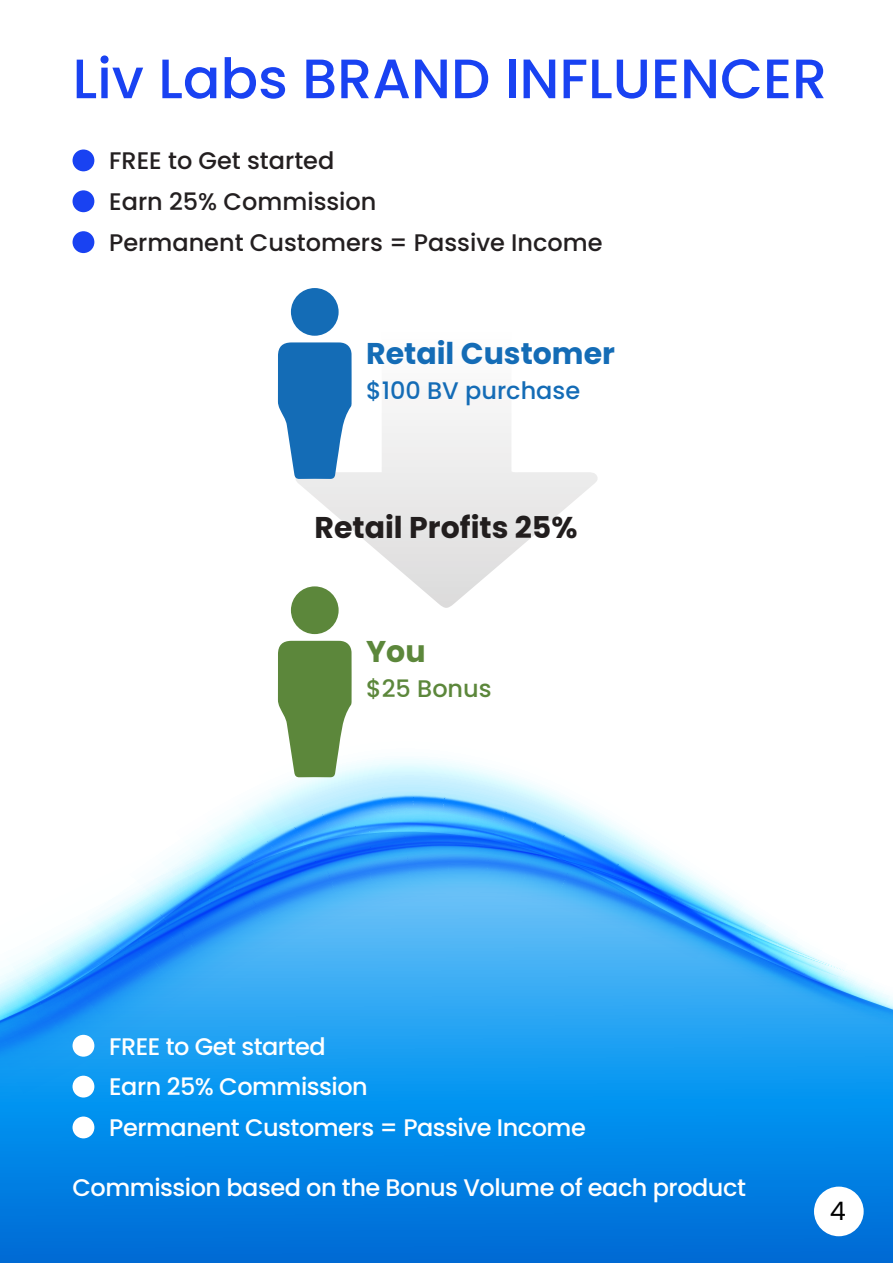
<style>
.page{position:relative;width:893px;height:1263px;background:#fff}
.page>*{position:absolute;margin:0;border:0;box-sizing:border-box;transform-origin:0 0}
.t1{font:500 55.5px "Poppins";color:#1942f2}
.t2{font:700 30px "Poppins";color:#221e1e}
.t3{font:700 30px "Poppins";color:#146cb6}
.t4{font:700 30px "Poppins";color:#5c873b}
.t5{font:25.5px "Poppins";color:#000}
.t6{font:500 24px/40.8px "Poppins";letter-spacing:-.02em;color:#fff}
.t7{font:500 24px/40.8px "Poppins";color:#231f20}
.t8{font:500 24px "Poppins";color:#146cb6}
.t9{font:500 24px "Poppins";color:#5c873b}
</style>
<div class="page">
<svg style="left:294px;top:324px;width:304px;height:284px"></svg>
<svg style="left:0;top:1170px;width:893px;height:93px;background:#0075dc"></svg>
<svg style="left:292px;top:757px;width:238px;height:25px"></svg>
<svg style="left:0;top:782px;width:893px;height:388px;background:#1997ed"></svg>
<svg style="left:0;top:790px;width:893px;height:311px"></svg>
<svg style="left:0;top:790px;width:667px;height:303px"></svg>
<svg style="left:0;top:823px;width:752px;height:240px;background:#59b5f7"></svg>
<div style="left:814px;top:1186px;width:50px;height:50px;background:#fff;border-radius:50%"></div>
<div style="left:73px;top:149px;width:21px;height:22px;background:#1942f2;border-radius:50%"></div>
<div style="left:73px;top:190px;width:21px;height:22px;background:#1942f2;border-radius:50%"></div>
<div style="left:73px;top:231px;width:21px;height:22px;background:#1942f2;border-radius:50%"></div>
<div style="left:73px;top:1035px;width:21px;height:22px;background:#fff;border-radius:50%"></div>
<div style="left:73px;top:1076px;width:21px;height:21px;background:#fff;border-radius:50%"></div>
<div style="left:73px;top:1116px;width:21px;height:22px;background:#fff;border-radius:50%"></div>
<svg style="left:278px;top:342px;width:74px;height:137px"></svg>
<div style="left:291px;top:288px;width:48px;height:48px;background:#146cb6;border-radius:50%"></div>
<svg style="left:278px;top:641px;width:74px;height:136px;background:#769a5b"></svg>
<div style="left:291px;top:586px;width:48px;height:48px;background:#5c873b;border-radius:50%"></div>
<h1 class="t1" style="left:73px;top:47px;width:756px">Liv Labs BRAND INFLUENCER</h1>
<p class="t7" style="left:109px;top:141px;width:495px">FREE to Get started<br>Earn 25% Commission<br>Permanent Customers = Passive Income</p>
<p class="t3" style="left:366px;top:336px;width:250px">Retail Customer</p>
<p class="t8" style="left:366px;top:377px;width:215px">$100 BV purchase</p>
<p class="t2" style="left:315px;top:510px;width:264px">Retail Profits 25%</p>
<p class="t4" style="left:366px;top:634px;width:61px">You</p>
<p class="t9" style="left:366px;top:675px;width:127px">$25 Bonus</p>
<p class="t6" style="left:109px;top:1026px;width:478px">FREE to Get started<br>Earn 25% Commission<br>Permanent Customers = Passive Income</p>
<p class="t6" style="left:73px;top:1168px;width:675px">Commission based on the Bonus Volume of each product</p>
<p class="t5" style="left:830px;top:1196px;width:18px">4</p>
</div>
